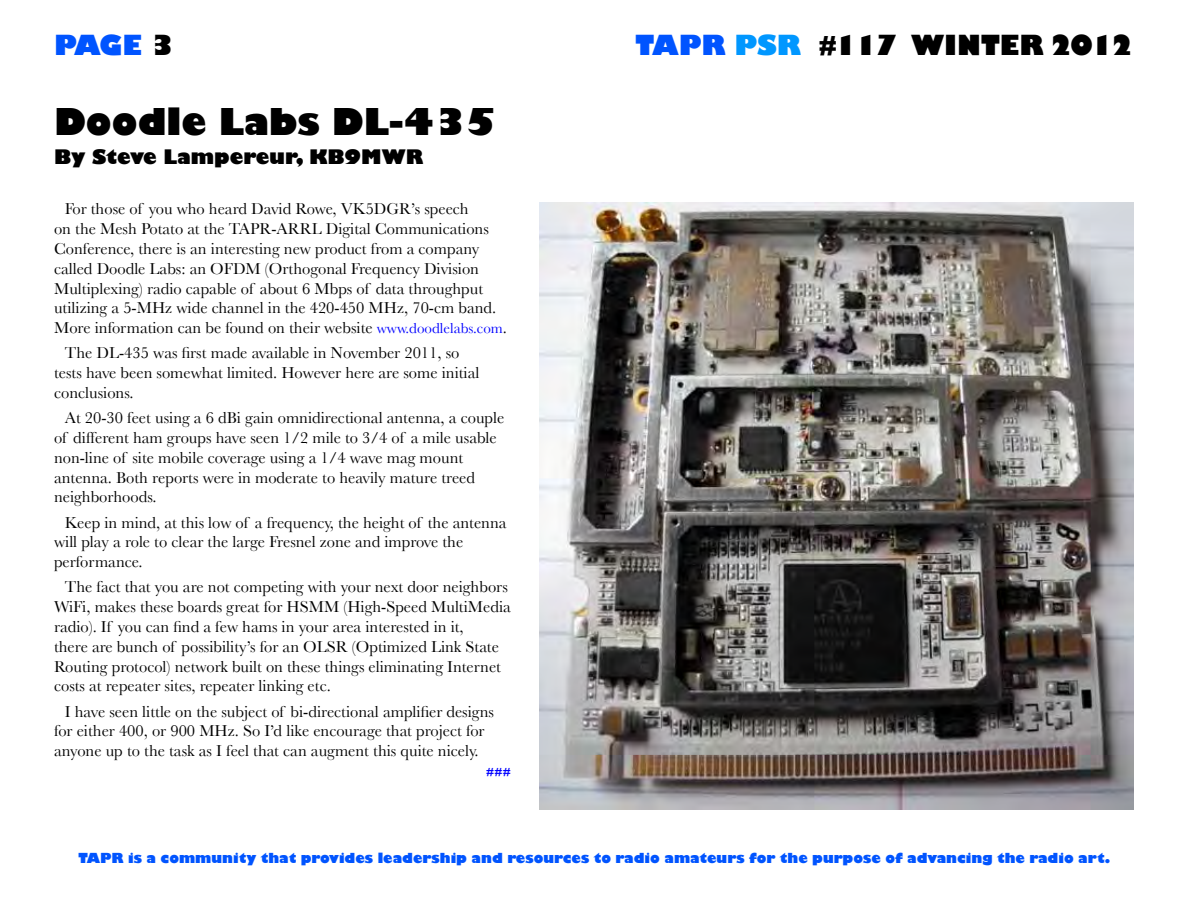
<style>
.page{position:relative;width:1188px;height:918px;background:#fff}
.page>*{position:absolute;margin:0;border:0;box-sizing:border-box;transform-origin:0 0}
.t1{font:800 36px "Gill Sans";color:#000}
.t2{font:800 27px "Gill Sans";color:#000}
.t3{font:800 27px "Gill Sans";color:#0054ff}
.t4{font:800 19.5px "Gill Sans";color:#000}
.t5{font:16.5px/19.8px "Baskerville";color:#000}
.t6{font:800 13.5px "Gill Sans";color:#0054ff}
.t7{font:700 12px "Baskerville";color:#00f}
.s1{color:#000}
.s2{color:#0054ff}
.s3{color:#0097ff}
.s4{font-size:15px;color:#00f}
</style>
<div class="page">
<img style="left:540px;top:202px;width:594px;height:608px">
<h2 class="t3" style="left:54px;top:28px;width:121px">PAGE <span class="s1">3</span></h2>
<h2 class="t2" style="left:635px;top:28px;width:500px"><span class="s2">TAPR</span> <span class="s3">PSR</span> #117 WINTER 2012</h2>
<h1 class="t1" style="left:54px;top:99px;width:444px">Doodle Labs DL-435</h1>
<p class="t4" style="left:54px;top:145px;width:371px">By Steve Lampereur, KB9MWR</p>
<p class="t5" style="left:54px;top:199px;width:454px;text-indent:11px">For those of you who heard David Rowe, VK5DGR’s speech<br>on the Mesh Potato at the TAPR-ARRL Digital Communications Conference, there is an interesting new product from a company called Doodle Labs: an OFDM (Orthogonal Frequency Division Multiplexing) radio capable of about 6 Mbps of data throughput utilizing a 5-MHz wide channel in the 420-450 MHz, 70-cm band.<br>More information can be found on their website <span class="s4">www.doodlelabs.com</span>.</p>
<p class="t5" style="left:54px;top:343px;width:427px;text-indent:11px">The DL-435 was first made available in November 2011, so tests have been somewhat limited. However here are some initial conclusions.</p>
<p class="t5" style="left:54px;top:408px;width:452px;text-indent:11px">At 20-30 feet using a 6 dBi gain omnidirectional antenna, a couple of different ham groups have seen 1/2 mile to 3/4 of a mile usable non-line of site mobile coverage using a 1/4 wave mag mount antenna. Both reports were in moderate to heavily mature treed neighborhoods.</p>
<p class="t5" style="left:54px;top:512px;width:454px;text-indent:11px">Keep in mind, at this low of a frequency, the height of the antenna will play a role to clear the large Fresnel zone and improve the performance.</p>
<p class="t5" style="left:54px;top:577px;width:458px;text-indent:11px">The fact that you are not competing with your next door neighbors WiFi, makes these boards great for HSMM (High-Speed MultiMedia radio). If you can find a few hams in your area interested in it,<br>there are bunch of possibility’s for an OLSR (Optimized Link State Routing protocol) network built on these things eliminating Internet costs at repeater sites, repeater linking etc.</p>
<p class="t5" style="left:54px;top:701px;width:441px;text-indent:11px">I have seen little on the subject of bi-directional amplifier designs for either 400, or 900 MHz. So I’d like encourage that project for anyone up to the task as I feel that can augment this quite nicely.</p>
<p class="t7" style="left:486px;top:765px;width:26px">###</p>
<p class="t6" style="left:79px;top:850px;width:1033px">TAPR is a community that provides leadership and resources to radio amateurs for the purpose of advancing the radio art.</p>
</div>
